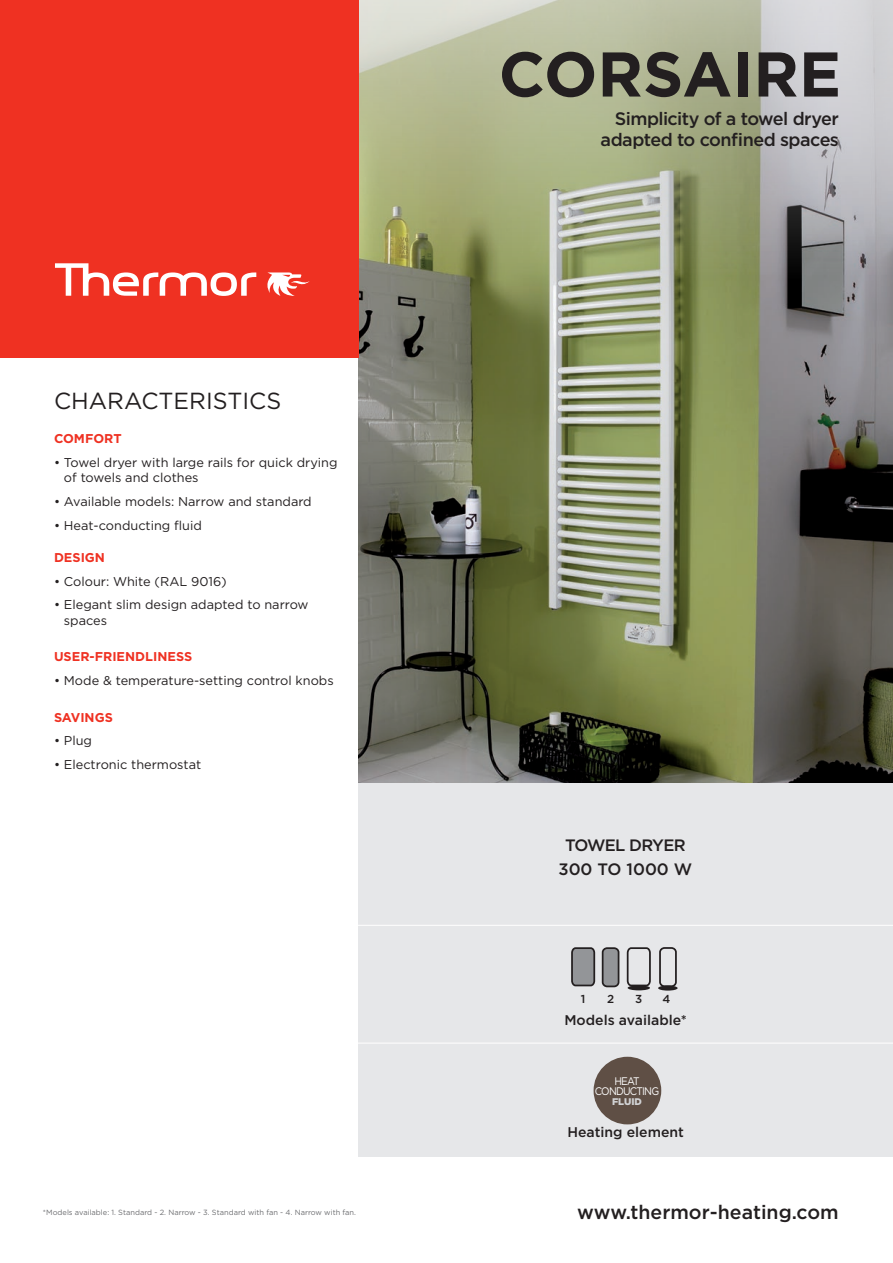
<style>
.page{position:relative;width:893px;height:1263px;background:#fff}
.page>*{position:absolute;margin:0;border:0;box-sizing:border-box;transform-origin:0 0}
.t1{font:700 63px "Gotham";color:#231f20}
.t2{font:23.25px "Gotham";color:#231f20}
.t3{font:500 19.5px "Gotham";color:#231f20}
.t4{font:500 18px/21px "Gotham";letter-spacing:-.03em;color:#231f20;text-align:right}
.t5{font:500 16.5px/24px "Gotham";letter-spacing:-.04em;color:#231f20;text-align:center}
.t6{font:500 14.1px "Gotham";color:#231f20}
.t7{font:12.75px/15.3px "Gotham";color:#231f20}
.t8{font:700 12.75px "Gotham";color:#ef3122}
.t9{font:500 11.55px "Gotham";color:#231f20}
.t10{font:10.95px/9.4px "Gotham";letter-spacing:-.08em;color:#fff;text-align:center;scale:.91 1}
.t11{font:900 9.6px "Gotham";color:#d1d2d4}
.t12{font:7.5px "Gotham";color:#6c6d70}
</style>
<div class="page">
<div style="left:358px;top:772px;width:535px;height:385px;background:#e6e7e9"></div>
<img style="left:358px;top:278px;width:535px;height:504px">
<svg style="left:359px;top:0;width:534px;height:278px;background:#b0b499"></svg>
<hr style="left:354px;top:1043px;width:539px;height:1px;background:#fff">
<hr style="left:354px;top:925px;width:539px;height:1px;background:#fff">
<div style="left:594px;top:1057px;width:67px;height:67px;background:#5f4f45;border-radius:50%"></div>
<svg style="left:571px;top:947px;width:25px;height:40px"></svg>
<div style="left:603px;top:948px;width:16px;height:38px;background:#939598;border-radius:4px"></div>
<div style="left:602px;top:947px;width:17px;height:40px;border:2px solid #231f20;border-radius:4px"></div>
<svg style="left:626px;top:947px;width:25px;height:40px"></svg>
<div style="left:628px;top:985px;width:22px;height:5px;background:#231f20;border-radius:50%"></div>
<div style="left:659px;top:947px;width:18px;height:40px;border:2px solid #231f20;border-radius:4px"></div>
<div style="left:658px;top:985px;width:20px;height:5px;background:#231f20;border-radius:50%"></div>
<div style="left:0;top:0;width:359px;height:357px;background:#ef3122"></div>
<svg style="left:267px;top:272px;width:43px;height:24px"></svg>
<svg style="left:55px;top:263px;width:201px;height:33px"></svg>
<h2 class="t2" style="left:54px;top:386px;width:229px">CHARACTERISTICS</h2>
<p class="t8" style="left:54px;top:430px;width:69px">COMFORT</p>
<p class="t7" style="left:64px;top:454px;width:275px;text-indent:-10px">• Towel dryer with large rails for quick drying of towels and clothes</p>
<p class="t7" style="left:54px;top:493px;width:259px">• Available models: Narrow and standard</p>
<p class="t7" style="left:54px;top:517px;width:149px">• Heat-conducting fluid</p>
<p class="t8" style="left:54px;top:549px;width:53px">DESIGN</p>
<p class="t7" style="left:54px;top:573px;width:174px">• Colour: White (RAL 9016)</p>
<p class="t7" style="left:64px;top:597px;width:246px;text-indent:-10px">• Elegant slim design adapted to narrow spaces</p>
<p class="t8" style="left:54px;top:648px;width:140px">USER-FRIENDLINESS</p>
<p class="t7" style="left:54px;top:673px;width:281px">• Mode &amp; temperature-setting control knobs</p>
<p class="t8" style="left:54px;top:709px;width:60px">SAVINGS</p>
<p class="t7" style="left:54px;top:733px;width:40px">• Plug</p>
<p class="t7" style="left:54px;top:757px;width:149px">• Electronic thermostat</p>
<p class="t12" style="left:43px;top:1207px;width:315px">*Models available: 1. Standard - 2. Narrow - 3. Standard with fan - 4. Narrow with fan.</p>
<h1 class="t1" style="left:499px;top:32px;width:344px">CORSAIRE</h1>
<h3 class="t4" style="left:601px;top:107px;width:240px">Simplicity of a towel dryer adapted to confined spaces</h3>
<p class="t5" style="left:558px;top:833px;width:135px">TOWEL DRYER<br>300 TO 1000 W</p>
<p class="t9" style="left:581px;top:992px;width:6px">1</p>
<p class="t9" style="left:607px;top:992px;width:9px">2</p>
<p class="t9" style="left:635px;top:992px;width:9px">3</p>
<p class="t9" style="left:663px;top:992px;width:9px">4</p>
<p class="t6" style="left:564px;top:1011px;width:124px">Models available*</p>
<p class="t10" style="left:595px;top:1076px;width:72px">HEAT<br>CONDUCTING</p>
<p class="t11" style="left:612px;top:1096px;width:31px">FLUID</p>
<p class="t6" style="left:567px;top:1123px;width:118px">Heating element</p>
<h3 class="t3" style="left:577px;top:1199px;width:263px">www.thermor-heating.com</h3>
</div>
